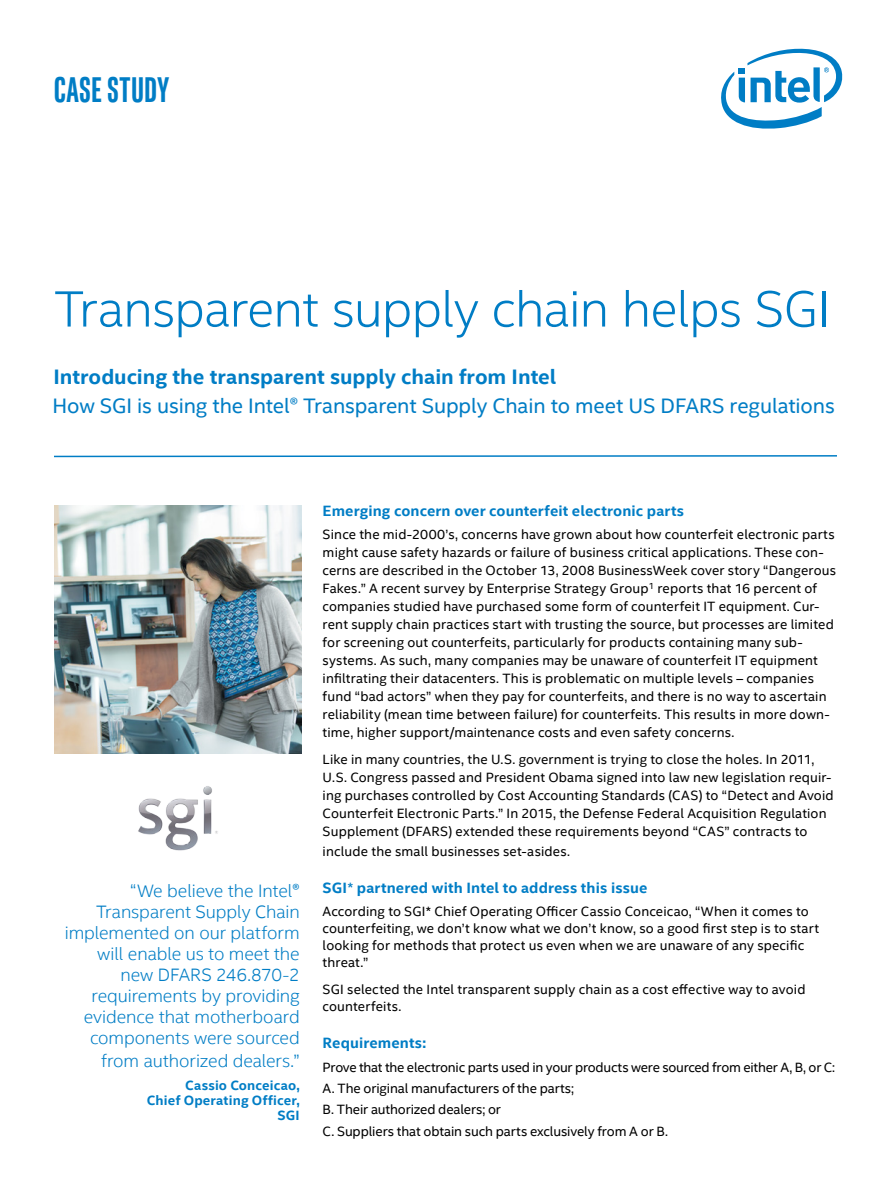
<style>
.page{position:relative;width:891px;height:1188px;background:#fff}
.page>*{position:absolute;margin:0;border:0;box-sizing:border-box;transform-origin:0 0}
.DocTtl_-__Document_T{font:300 51px "Intel Clear";letter-spacing:-.015em;color:#007dc5}
.t1{font:700 36px "Intel Clear Pro";letter-spacing:.025em;color:#007dc5}
.BusSub_-_Business_Su{font:21px "Intel Clear";letter-spacing:-.005em;color:#007dc5}
.ProdName_-_Product_N{font:700 21px "Intel Clear";color:#007dc5}
.PlQtRt_-_Pull_Quote{font:300 18px/21.1px "Intel Clear";letter-spacing:-.005em;color:#007dc5;text-align:right}
.SbHd1_-__Subhead_Lev{font:700 15px "Intel Clear";letter-spacing:.01em;color:#007dc5}
.Bdy9_-_Body_Text_9pt{font:13.5px/18px "Intel Clear";letter-spacing:.01em;color:#000}
.Lgl_-_Footnotes_and{font:13.5px "Intel Clear";letter-spacing:-.01em;color:#000}
.PlQtRt_-_Pull_Quote-2{font:700 13.5px/15px "Intel Clear";letter-spacing:.01em;color:#007dc5;text-align:right}
.s1{font-weight:400}
</style>
<div class="page">
<svg style="left:721px;top:48px;width:122px;height:81px"></svg>
<svg style="left:54px;top:455px;width:783px;height:3px"></svg>
<img style="left:111px;top:753px;width:134px;height:98px">
<img style="left:54px;top:506px;width:248px;height:247px">
<h2 class="t1" style="left:54px;top:67px;width:117px">CASE STUDY</h2>
<p class="DocTtl_-__Document_T" style="left:54px;top:274px;width:778px">Transparent supply chain helps SGI</p>
<p class="ProdName_-_Product_N" style="left:53px;top:362px;width:505px">Introducing the transparent supply chain from Intel</p>
<p class="BusSub_-_Business_Su" style="left:52px;top:391px;width:784px">How SGI is using the Intel® Transparent Supply Chain to meet US DFARS regulations</p>
<p class="PlQtRt_-_Pull_Quote" style="left:65px;top:880px;width:236px">“We believe the Intel<span class="s1">®<br></span>Transparent Supply Chain implemented on our platform will enable us to meet the new DFARS 246.870-2 requirements by providing evidence that motherboard components were sourced from authorized dealers.”</p>
<p class="PlQtRt_-_Pull_Quote-2" style="left:147px;top:1077px;width:154px">Cassio Conceicao,<br>Chief Operating Officer,<br>SGI</p>
<p class="SbHd1_-__Subhead_Lev" style="left:323px;top:500px;width:363px">Emerging concern over counterfeit electronic parts</p>
<p class="Bdy9_-_Body_Text_9pt" style="left:323px;top:525px;width:515px">Since the mid-2000’s, concerns have grown about how counterfeit electronic parts might cause safety hazards or failure of business critical applications. These con&shy;cerns are described in the October 13, 2008 BusinessWeek cover story “Dangerous Fakes.” A recent survey by Enterprise Strategy Group<sup>1</sup> reports that 16 percent of companies studied have purchased some form of counterfeit IT equipment. Cur&shy;rent supply chain practices start with trusting the source, but processes are limited for screening out counterfeits, particularly for products containing many sub&shy;systems. As such, many companies may be unaware of counterfeit IT equipment infiltrating their datacenters. This is problematic on multiple levels – companies fund “bad actors” when they pay for counterfeits, and there is no way to ascertain reliability (mean time between failure) for counterfeits. This results in more down&shy;time, higher support/maintenance costs and even safety concerns.</p>
<p class="Bdy9_-_Body_Text_9pt" style="left:323px;top:750px;width:513px">Like in many countries, the U.S. government is trying to close the holes. In 2011, U.S. Congress passed and President Obama signed into law new legislation requir&shy;ing purchases controlled by Cost Accounting Standards (CAS) to “Detect and Avoid Counterfeit Electronic Parts.” In 2015, the Defense Federal Acquisition Regulation Supplement (DFARS) extended these requirements beyond “CAS” contracts to</p>
<p class="Bdy9_-_Body_Text_9pt" style="left:323px;top:841px;width:249px">include the small businesses set-asides.</p>
<p class="SbHd1_-__Subhead_Lev" style="left:323px;top:878px;width:326px">SGI<span class="s1">*</span> partnered with Intel to address this issue</p>
<p class="Bdy9_-_Body_Text_9pt" style="left:323px;top:902px;width:498px;line-height:17.2px">According to SGI* Chief Operating Officer Cassio Conceicao, “When it comes to counterfeiting, we don’t know what we don’t know, so a good first step is to start looking for methods that protect us even when we are unaware of any specific threat.”</p>
<p class="Bdy9_-_Body_Text_9pt" style="left:323px;top:980px;width:484px;line-height:17.2px">SGI selected the Intel transparent supply chain as a cost effective way to avoid counterfeits.</p>
<p class="SbHd1_-__Subhead_Lev" style="left:323px;top:1033px;width:105px">Requirements:</p>
<p class="Lgl_-_Footnotes_and" style="left:323px;top:1058px;width:514px">Prove that the electronic parts used in your products were sourced from either A, B, or C:</p>
<p class="Lgl_-_Footnotes_and" style="left:323px;top:1079px;width:253px">A. The original manufacturers of the parts;</p>
<p class="Lgl_-_Footnotes_and" style="left:323px;top:1100px;width:180px">B. Their authorized dealers; or</p>
<p class="Lgl_-_Footnotes_and" style="left:323px;top:1122px;width:347px">C. Suppliers that obtain such parts exclusively from A or B.</p>
</div>
